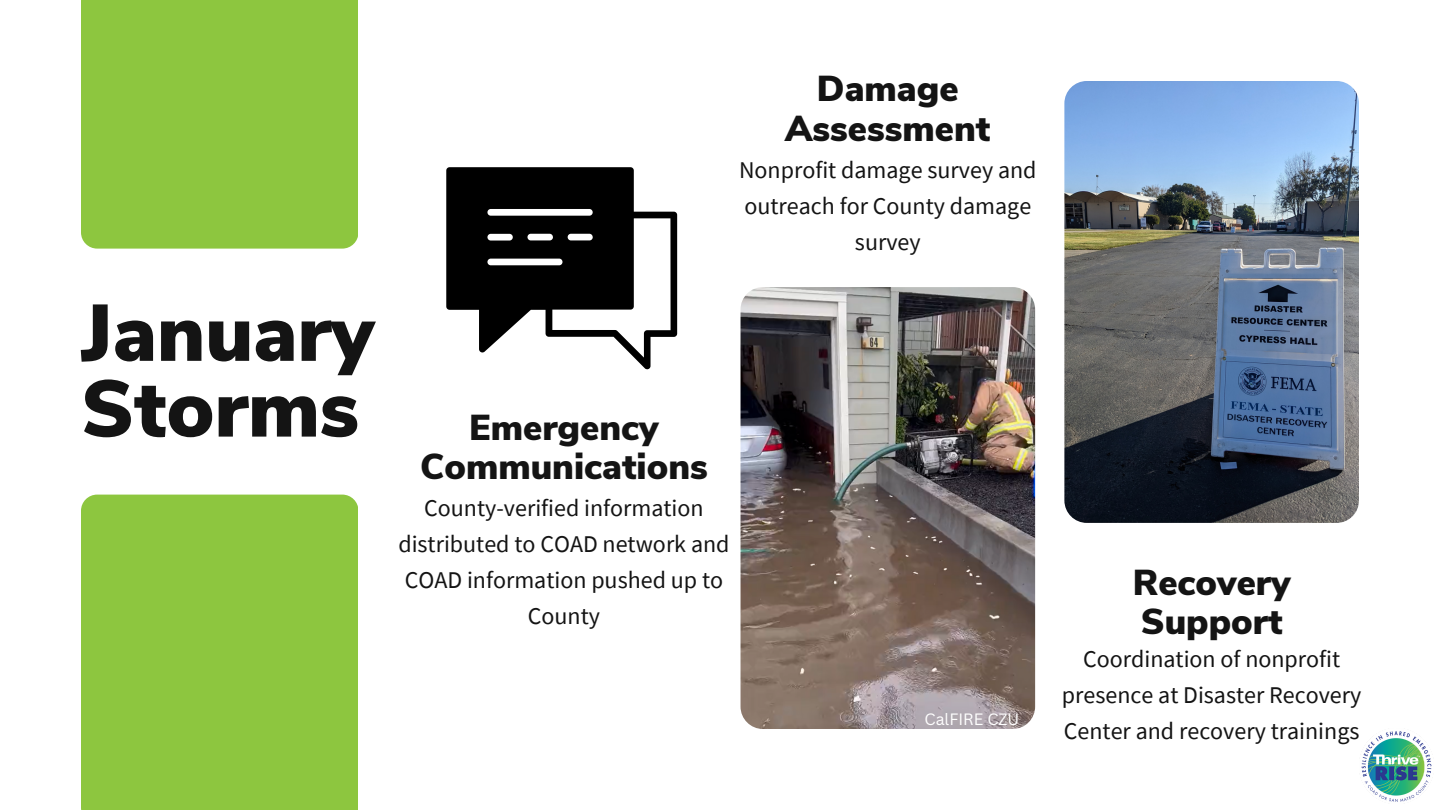
<style>
.page{position:relative;width:1440px;height:810px;background:#fff}
.page>*{position:absolute;margin:0;border:0;box-sizing:border-box;transform-origin:0 0}
.t1{font:900 80px/75.8px "Nunito Sans";color:#141414}
.t2{font:900 36px/39.8px "Nunito Sans";color:#141414;text-align:center}
.t3{font:24px/36px "Source Sans Pro";color:#141414;text-align:center}
.t4{font:16px "Canva Sans";color:#fff}
</style>
<div class="page">
<img style="left:741px;top:287px;width:294px;height:442px;border-radius:22px">
<img style="left:1064px;top:81px;width:295px;height:442px;border-radius:22px">
<div style="left:81px;top:0;width:277px;height:249px;background:#8dc63f"></div>
<div style="left:81px;top:495px;width:277px;height:315px;background:#8dc63f"></div>
<svg style="left:446px;top:167px;width:231px;height:202px;fill:#000"></svg>
<img style="left:1361px;top:731px;width:71px;height:71px">
<h1 class="t1" style="left:81px;top:297px;width:295px">January<br>Storms</h1>
<h2 class="t2" style="left:785px;top:69px;width:207px">Damage<br>Assessment</h2>
<p class="t3" style="left:739px;top:152px;width:299px">Nonprofit damage survey and outreach for County damage survey</p>
<h2 class="t2" style="left:420px;top:408px;width:289px">Emergency<br>Communications</h2>
<p class="t3" style="left:398px;top:490px;width:333px">County-verified information distributed to COAD network and<br>COAD information pushed up to<br>County</p>
<p class="t4" style="left:925px;top:708px;width:96px">CalFIRE CZU</p>
<h2 class="t2" style="left:1133px;top:563px;width:159px;text-align:left">Recovery<br>Support</h2>
<p class="t3" style="left:1062px;top:641px;width:301px">Coordination of nonprofit presence at Disaster Recovery<br>Center and recovery trainings</p>
</div>
